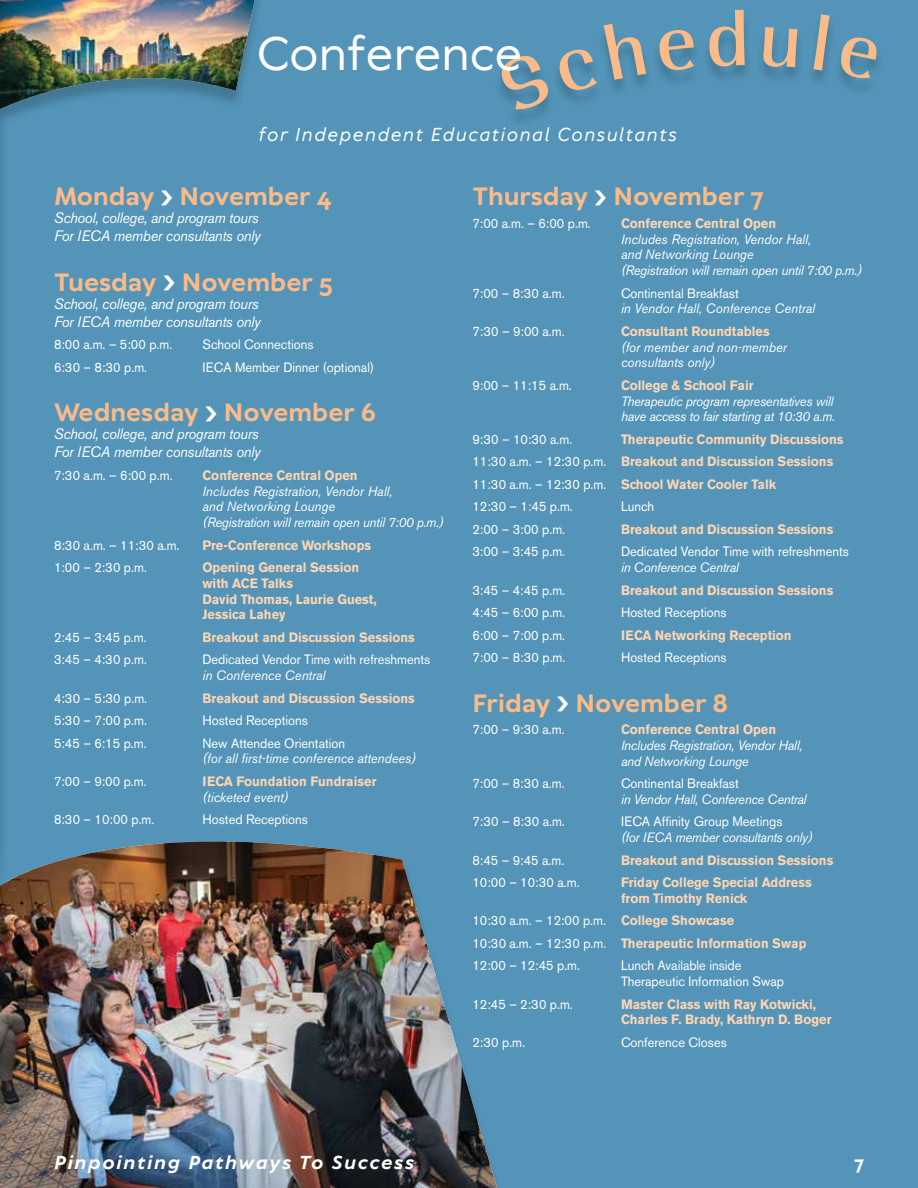
<style>
.page{position:relative;width:918px;height:1188px;background:#5394b8}
.page>*{position:absolute;margin:0;border:0;box-sizing:border-box;transform-origin:0 0}
.t1{font:500 45px "TT Wellingtons";color:#fff}
.t2{font:700 24px "TT Wellingtons";color:#fbbb88}
.t3{font:italic 500 18px "TT Wellingtons";letter-spacing:.1em;color:#fff;scale:.95 1}
.t4{font:italic 700 18px "TT Wellingtons";letter-spacing:.1em;color:#fff}
.t5{font:700 18px "TT Wellingtons";color:#fff}
.t6{font:italic 15px/18px "Akzidenz Grotesk BE";letter-spacing:-.02em;color:#fff;scale:.95 1}
.t7{font:13.5px/22.5px "Akzidenz Grotesk BE";color:#fff;scale:.95 1}
.t8{font:700 13.5px/15.8px "Akzidenz Grotesk BE";color:#fdd5b3;scale:.95 1}
.t9{font:italic 13.5px/15.8px "Akzidenz Grotesk BE";color:#fff;scale:.95 1}
.t10{font:italic 13.5px/15.8px "Akzidenz Grotesk BE";letter-spacing:-.02em;color:#fff;scale:.95 1}
.s1{font-size:33px;color:#fff}
.s2{font-weight:400;color:#fff}
.s3{font-weight:700;color:#fdd5b3}
</style>
<div class="page">
<img style="left:0;top:841px;width:497px;height:347px">
<div style="left:0;top:0;width:8px;height:891px;background:#508fb2"></div>
<hr style="left:0;top:0;width:1px;height:874px;background:#5394b8">
<div style="left:0;top:0;width:265px;height:127px;background:#5394b8"></div>
<img style="left:0;top:0;width:255px;height:109px">
<svg style="left:500px;top:33px;width:146px;height:80px"></svg>
<svg style="left:658px;top:39px;width:37px;height:33px"></svg>
<svg style="left:709px;top:19px;width:36px;height:48px"></svg>
<svg style="left:763px;top:36px;width:35px;height:32px"></svg>
<svg style="left:813px;top:24px;width:17px;height:47px"></svg>
<svg style="left:839px;top:47px;width:39px;height:33px"></svg>
<h1 class="t1" style="left:257px;top:24px;width:267px">Conference</h1>
<h3 class="t3" style="left:258px;top:122px;width:442px">for Independent Educational Consultants</h3>
<h2 class="t2" style="left:54px;top:181px;width:279px">Monday <span class="s1">›</span> November 4</h2>
<p class="t6" style="left:54px;top:209px;width:219px">School, college, and program tours<br>For IECA member consultants only</p>
<h2 class="t2" style="left:54px;top:266px;width:281px">Tuesday <span class="s1">›</span> November 5</h2>
<p class="t6" style="left:54px;top:295px;width:219px">School, college, and program tours<br>For IECA member consultants only</p>
<p class="t7" style="left:54px;top:333px;width:126px">8:00 a.m. – 5:00 p.m.</p>
<p class="t7" style="left:203px;top:333px;width:119px">School Connections</p>
<p class="t7" style="left:54px;top:356px;width:100px">6:30 – 8:30 p.m.</p>
<p class="t7" style="left:203px;top:356px;width:182px">IECA Member Dinner (optional)</p>
<h2 class="t2" style="left:54px;top:397px;width:324px">Wednesday <span class="s1">›</span> November 6</h2>
<p class="t6" style="left:54px;top:425px;width:219px">School, college, and program tours<br>For IECA member consultants only</p>
<p class="t7" style="left:54px;top:464px;width:126px">7:30 a.m. – 6:00 p.m.</p>
<p class="t8" style="left:203px;top:467px;width:165px">Conference Central Open</p>
<p class="t9" style="left:203px;top:483px;width:255px">Includes Registration, Vendor Hall,<br>and Networking Lounge<br>(Registration will remain open until 7:00 p.m.)</p>
<p class="t7" style="left:54px;top:534px;width:134px">8:30 a.m. – 11:30 a.m.</p>
<p class="t8" style="left:203px;top:537px;width:179px">Pre-Conference Workshops</p>
<p class="t7" style="left:54px;top:556px;width:99px">1:00 – 2:30 p.m.</p>
<p class="t8" style="left:203px;top:560px;width:185px">Opening General Session with ACE Talks<br>David Thomas, Laurie Guest,<br>Jessica Lahey</p>
<p class="t7" style="left:54px;top:626px;width:99px">2:45 – 3:45 p.m.</p>
<p class="t8" style="left:203px;top:629px;width:225px">Breakout and Discussion Sessions</p>
<p class="t7" style="left:54px;top:648px;width:99px">3:45 – 4:30 p.m.</p>
<p class="t7" style="left:203px;top:648px;width:241px">Dedicated Vendor Time with refreshments</p>
<p class="t9" style="left:203px;top:667px;width:131px">in Conference Central</p>
<p class="t7" style="left:54px;top:687px;width:100px">4:30 – 5:30 p.m.</p>
<p class="t8" style="left:203px;top:690px;width:225px">Breakout and Discussion Sessions</p>
<p class="t7" style="left:54px;top:709px;width:99px">5:30 – 7:00 p.m.</p>
<p class="t7" style="left:203px;top:709px;width:113px">Hosted Receptions</p>
<p class="t7" style="left:54px;top:732px;width:99px">5:45 – 6:15 p.m.</p>
<p class="t7" style="left:203px;top:732px;width:152px">New Attendee Orientation</p>
<p class="t9" style="left:203px;top:751px;width:226px">(for all first-time conference attendees)</p>
<p class="t7" style="left:54px;top:770px;width:99px">7:00 – 9:00 p.m.</p>
<p class="t8" style="left:203px;top:773px;width:185px">IECA Foundation Fundraiser</p>
<p class="t9" style="left:203px;top:789px;width:92px">(ticketed event)</p>
<p class="t7" style="left:54px;top:808px;width:107px">8:30 – 10:00 p.m.</p>
<p class="t7" style="left:203px;top:808px;width:113px">Hosted Receptions</p>
<h2 class="t2" style="left:472px;top:181px;width:293px">Thursday <span class="s1">›</span> November 7</h2>
<p class="t7" style="left:472px;top:212px;width:126px">7:00 a.m. – 6:00 p.m.</p>
<p class="t8" style="left:621px;top:215px;width:165px">Conference Central Open</p>
<p class="t9" style="left:621px;top:231px;width:255px">Includes Registration, Vendor Hall,<br>and Networking Lounge<br>(Registration will remain open until 7:00 p.m.)</p>
<p class="t7" style="left:472px;top:282px;width:99px">7:00 – 8:30 a.m.</p>
<p class="t7" style="left:621px;top:282px;width:126px">Continental Breakfast</p>
<p class="t9" style="left:621px;top:301px;width:206px">in Vendor Hall, Conference Central</p>
<p class="t7" style="left:472px;top:320px;width:99px">7:30 – 9:00 a.m.</p>
<p class="t8" style="left:621px;top:323px;width:158px">Consultant Roundtables</p>
<p class="t9" style="left:621px;top:339px;width:176px">(for member and non-member consultants only)</p>
<p class="t7" style="left:472px;top:374px;width:106px">9:00 – 11:15 a.m.</p>
<p class="t8" style="left:621px;top:377px;width:141px">College &amp; School Fair</p>
<p class="t10" style="left:621px;top:393px;width:227px">Therapeutic program representatives will have access to fair starting at 10:30 a.m.</p>
<p class="t7" style="left:472px;top:428px;width:107px">9:30 – 10:30 a.m.</p>
<p class="t8" style="left:472px;top:428px;width:392px;line-height:22.5px;text-indent:149px">Therapeutic Community Discussions <span class="s2">11:30 a.m. – 12:30 p.m.</span> Breakout and Discussion Sessions <span class="s2">11:30 a.m. – 12:30 p.m.</span> School Water Cooler Talk<br><span class="s2">12:30 – 1:45 p.m.</span></p>
<p class="t7" style="left:621px;top:496px;width:36px">Lunch</p>
<p class="t7" style="left:472px;top:518px;width:99px">2:00 – 3:00 p.m.</p>
<p class="t8" style="left:621px;top:522px;width:225px">Breakout and Discussion Sessions</p>
<p class="t7" style="left:472px;top:541px;width:99px">3:00 – 3:45 p.m.</p>
<p class="t7" style="left:621px;top:541px;width:241px">Dedicated Vendor Time with refreshments</p>
<p class="t10" style="left:621px;top:560px;width:126px">in Conference Central</p>
<p class="t7" style="left:472px;top:579px;width:99px">3:45 – 4:45 p.m.</p>
<p class="t8" style="left:621px;top:582px;width:225px">Breakout and Discussion Sessions</p>
<p class="t7" style="left:472px;top:601px;width:99px">4:45 – 6:00 p.m.</p>
<p class="t7" style="left:621px;top:601px;width:113px">Hosted Receptions</p>
<p class="t7" style="left:472px;top:624px;width:99px">6:00 – 7:00 p.m.</p>
<p class="t8" style="left:621px;top:627px;width:181px">IECA Networking Reception</p>
<p class="t7" style="left:472px;top:646px;width:99px">7:00 – 8:30 p.m.</p>
<p class="t7" style="left:621px;top:646px;width:113px">Hosted Receptions</p>
<h2 class="t2" style="left:472px;top:687px;width:257px">Friday <span class="s1">›</span> November 8</h2>
<p class="t7" style="left:472px;top:718px;width:99px">7:00 – 9:30 a.m.</p>
<p class="t8" style="left:621px;top:722px;width:165px">Conference Central Open</p>
<p class="t10" style="left:621px;top:737px;width:192px">Includes Registration, Vendor Hall, and Networking Lounge</p>
<p class="t7" style="left:472px;top:772px;width:99px">7:00 – 8:30 a.m.</p>
<p class="t7" style="left:621px;top:772px;width:126px">Continental Breakfast</p>
<p class="t10" style="left:621px;top:791px;width:197px">in Vendor Hall, Conference Central</p>
<p class="t7" style="left:472px;top:811px;width:99px">7:30 – 8:30 a.m.</p>
<p class="t7" style="left:621px;top:811px;width:172px">IECA Affinity Group Meetings</p>
<p class="t10" style="left:621px;top:830px;width:203px">(for IECA member consultants only)</p>
<p class="t7" style="left:472px;top:849px;width:98px">8:45 – 9:45 a.m.</p>
<p class="t8" style="left:621px;top:852px;width:225px">Breakout and Discussion Sessions</p>
<p class="t7" style="left:472px;top:871px;width:114px">10:00 – 10:30 a.m.</p>
<p class="t8" style="left:621px;top:875px;width:202px">Friday College Special Address from Timothy Renick</p>
<p class="t7" style="left:472px;top:910px;width:353px">10:30 a.m. – 12:00 p.m. <span class="s3">College Showcase<br></span>10:30 a.m. – 12:30 p.m. <span class="s3">Therapeutic Information Swap<br></span>12:00 – 12:45 p.m.</p>
<p class="t7" style="left:621px;top:958px;width:173px;line-height:15.8px">Lunch Available inside<br>Therapeutic Information Swap</p>
<p class="t7" style="left:472px;top:993px;width:107px">12:45 – 2:30 p.m.</p>
<p class="t8" style="left:621px;top:996px;width:223px">Master Class with Ray Kotwicki,<br>Charles F. Brady, Kathryn D. Boger</p>
<p class="t7" style="left:472px;top:1031px;width:57px">2:30 p.m.</p>
<p class="t7" style="left:621px;top:1031px;width:113px">Conference Closes</p>
<h3 class="t4" style="left:54px;top:1150px;width:362px">Pinpointing Pathways To Success</h3>
<h3 class="t5" style="left:854px;top:1150px;width:11px">7</h3>
</div>
